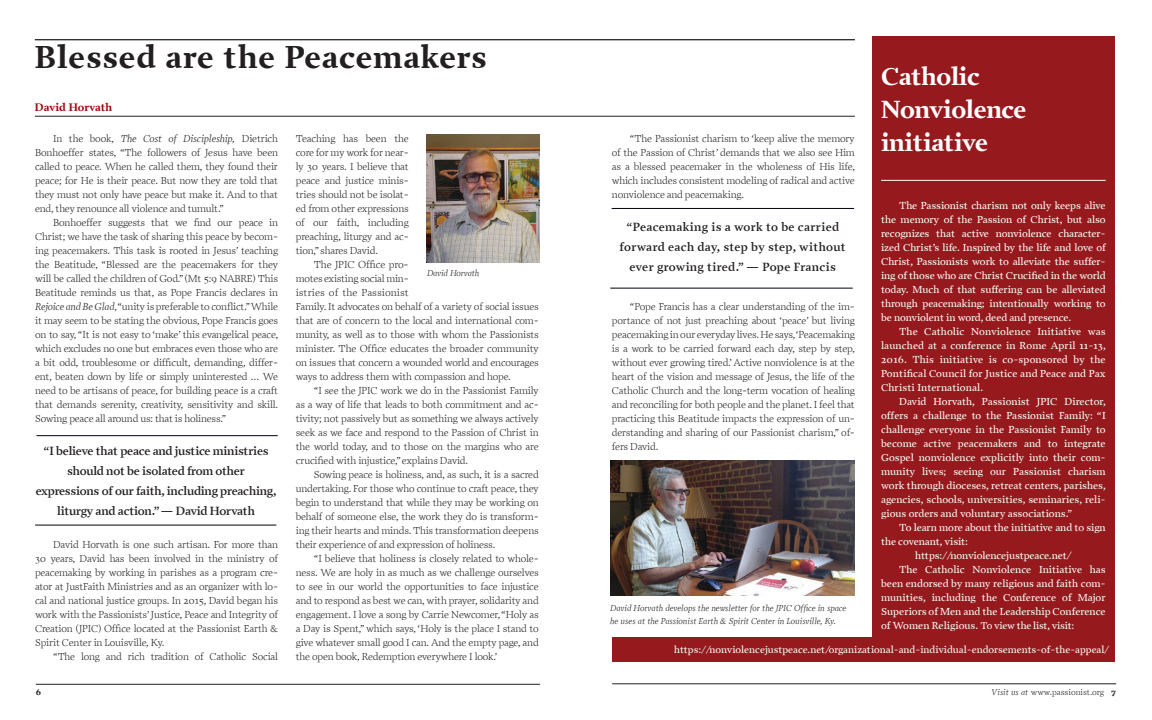
<style>
.page{position:relative;width:1152px;height:720px;background:#fff}
.page>*{position:absolute;margin:0;border:0;box-sizing:border-box;transform-origin:0 0}
.TITLES__black{font:700 32px "Prensa";letter-spacing:.025em;color:#231f20}
.t1{font:700 25px "Prensa";letter-spacing:-.015em;color:#fff}
.BODY__justified{font:600 12px/20px "Prensa";letter-spacing:-.02em;color:#231f20;text-align:center}
.BODY__justified-2{font:600 12px/20px "Prensa";letter-spacing:.025em;color:#231f20;text-align:center}
.HEADS__red__underlin{font:700 11px "Prensa";color:#9d070d}
.BODY__justified-3{font:300 10.2px/14px "Prensa";letter-spacing:-.02em;color:#231f20;text-align:justify}
.BODY__justified-4{font:10.2px/14px "Prensa";letter-spacing:-.01em;color:#fff;text-align:justify}
.BODY__justified-5{font:10px "Prensa";color:#fff}
.BODY__justified-6{font:10px "Prensa";letter-spacing:-.02em;color:#fff}
.CAPTIONS__body_itali{font:italic 300 8.8px/12.5px "Prensa";letter-spacing:-.01em;color:#231f20}
.t2{font:300 8.5px "Prensa";color:#231f20}
.t3{font:700 8.5px "Prensa";color:#231f20}
.s1{font-style:italic}
.s2{font-size:10.2px}
.s3{font-weight:700}
</style>
<div class="page">
<hr style="left:36px;top:684px;width:504px;height:1px;background:#231f20">
<hr style="left:612px;top:684px;width:504px;height:1px;background:#231f20">
<div style="left:872px;top:36px;width:242px;height:625px;background:#961a1d"></div>
<hr style="left:35px;top:39px;width:820px;height:1px;background:#231f20">
<hr style="left:35px;top:116px;width:820px;height:1px;background:#231f20">
<hr style="left:612px;top:208px;width:242px;height:1px;background:#00000d">
<hr style="left:610px;top:288px;width:243px;height:1px;background:#00000d">
<hr style="left:36px;top:435px;width:242px;height:1px;background:#00000d">
<hr style="left:35px;top:525px;width:241px;height:1px;background:#00000d">
<img style="left:427px;top:135px;width:112px;height:128px">
<img style="left:610px;top:460px;width:245px;height:135px">
<hr style="left:881px;top:180px;width:225px;height:1px;background:#fff">
<div style="left:612px;top:637px;width:502px;height:24px;background:#961a1d"></div>
<p class="TITLES__black" style="left:35px;top:39px;width:454px">Blessed are the Peacemakers</p>
<p class="HEADS__red__underlin" style="left:35px;top:101px;width:79px">David Horvath</p>
<p class="t1" style="left:881px;top:61px;width:100px">Catholic</p>
<p class="t1" style="left:881px;top:94px;width:147px">Nonviolence</p>
<p class="t1" style="left:881px;top:127px;width:109px">initiative</p>
<p class="BODY__justified-3" style="left:35px;top:131px;width:245px;text-indent:18px">In the book, <span class="s1">The Cost of Discipleship,</span> Dietrich Bonhoeffer states, “The followers of Jesus have been called to peace. When he called them, they found their peace; for He is their peace. But now they are told that they must not only have peace but make it. And to that end, they renounce all violence and tumult.”</p>
<p class="BODY__justified-3" style="left:35px;top:215px;width:245px;text-indent:18px">Bonhoeffer suggests that we find our peace in Christ; we have the task of sharing this peace by becom&shy;ing peacemakers. This task is rooted in Jesus’ teaching the Beatitude, “Blessed are the peacemakers for they will be called the children of God.” (Mt 5:9 NABRE) This Beatitude reminds us that, as Pope Francis declares in <span class="s1">Rejoice and Be Glad</span>, “unity is preferable to conflict.” While it may seem to be stating the obvious, Pope Francis goes on to say, “It is not easy to ‘make’ this evangelical peace, which excludes no one but embraces even those who are a bit odd, troublesome or difficult, demanding, differ&shy;ent, beaten down by life or simply uninterested … We need to be artisans of peace, for building peace is a craft that demands serenity, creativity, sensitivity and skill.<br>Sowing peace all around us: that is holiness.”</p>
<p class="BODY__justified-3" style="left:612px;top:131px;width:245px;text-indent:18px">“The Passionist charism to ‘keep alive the memory of the Passion of Christ’ demands that we also see Him as a blessed peacemaker in the wholeness of His life, which includes consistent modeling of radical and active nonviolence and peacemaking.</p>
<p class="BODY__justified-3" style="left:296px;top:131px;width:115px">Teaching has been the core for my work for near&shy;ly 30 years. I believe that peace and justice minis&shy;tries should not be isolat&shy;ed from other expressions of our faith, including preaching, liturgy and ac&shy;tion,” shares David.</p>
<p class="BODY__justified-3" style="left:296px;top:257px;width:245px;text-align:left;text-indent:18px">The JPIC Office pro-<br>motes existing social min-<br>istries of the Passionist<br>Family. It advocates on behalf of a variety of social issues that are of concern to the local and international com&shy;munity, as well as to those with whom the Passionists minister. The Office educates the broader community on issues that concern a wounded world and encourages ways to address them with compassion and hope.</p>
<p class="BODY__justified-3" style="left:296px;top:383px;width:245px;text-indent:18px">“I see the JPIC work we do in the Passionist Family as a way of life that leads to both commitment and ac&shy;tivity; not passively but as something we always actively seek as we face and respond to the Passion of Christ in the world today, and to those on the margins who are crucified with injustice,” explains David.</p>
<p class="BODY__justified-3" style="left:296px;top:467px;width:245px;text-indent:18px">Sowing peace is holiness, and, as such, it is a sacred undertaking. For those who continue to craft peace, they begin to understand that while they may be working on behalf of someone else, the work they do is transform&shy;ing their hearts and minds. This transformation deepens their experience of and expression of holiness.</p>
<p class="BODY__justified-3" style="left:296px;top:551px;width:245px;text-indent:18px">“I believe that holiness is closely related to whole&shy;ness. We are holy in as much as we challenge ourselves to see in our world the opportunities to face injustice and to respond as best we can, with prayer, solidarity and engagement. I love a song by Carrie Newcomer, “Holy as a Day is Spent,” which says, ‘Holy is the place I stand to give whatever small good I can. And the empty page, and the open book, Redemption everywhere I look.’</p>
<p class="BODY__justified-4" style="left:881px;top:199px;width:226px;text-indent:18px">The Passionist charism not only keeps alive the memory of the Passion of Christ, but also recognizes that active nonviolence character&shy;ized Christ’s life. Inspired by the life and love of Christ, Passionists work to alleviate the suffer&shy;ing of those who are Christ Crucified in the world today. Much of that suffering can be alleviated through peacemaking; intentionally working to be nonviolent in word, deed and presence.</p>
<p class="BODY__justified-4" style="left:881px;top:325px;width:226px;text-indent:18px">The Catholic Nonviolence Initiative was launched at a conference in Rome April 11-13, 2016. This initiative is co-sponsored by the Pontifical Council for Justice and Peace and Pax Christi International.</p>
<p class="BODY__justified-4" style="left:881px;top:395px;width:226px;text-indent:18px">David Horvath, Passionist JPIC Director, offers a challenge to the Passionist Family: “I challenge everyone in the Passionist Family to become active peacemakers and to integrate Gospel nonviolence explicitly into their com&shy;munity lives; seeing our Passionist charism work through dioceses, retreat centers, parishes, agencies, schools, universities, seminaries, reli&shy;gious orders and voluntary associations.”</p>
<p class="BODY__justified-4" style="left:881px;top:521px;width:226px;text-indent:18px">To learn more about the initiative and to sign the covenant, visit:</p>
<p class="BODY__justified-4" style="left:915px;top:549px;width:158px">https://nonviolencejustpeace.net/</p>
<p class="BODY__justified-4" style="left:881px;top:563px;width:226px;text-indent:18px">The Catholic Nonviolence Initiative has been endorsed by many religious and faith com&shy;munities, including the Conference of Major Superiors of Men and the Leadership Conference</p>
<p class="BODY__justified-6" style="left:881px;top:620px;width:195px"><span class="s2">of Women Religious.</span> To view the list, visit:</p>
<p class="BODY__justified-2" style="left:620px;top:217px;width:228px">“Peacemaking is a work to be carried forward each day, step by step, without ever growing tired.” — Pope Francis</p>
<p class="CAPTIONS__body_itali" style="left:427px;top:267px;width:54px">David Horvath</p>
<p class="BODY__justified-3" style="left:612px;top:299px;width:245px;text-indent:18px">“Pope Francis has a clear understanding of the im&shy;portance of not just preaching about ‘peace’ but living peacemaking in our everyday lives. He says, ‘Peacemaking is a work to be carried forward each day, step by step, without ever growing tired.’ Active nonviolence is at the heart of the vision and message of Jesus, the life of the Catholic Church and the long-term vocation of healing and reconciling for both people and the planet. I feel that practicing this Beatitude impacts the expression of un&shy;derstanding and sharing of our Passionist charism,” of&shy;fers David.</p>
<p class="BODY__justified" style="left:36px;top:441px;width:243px">“I believe that peace and justice ministries should not be isolated from other expressions of our faith, including preaching, liturgy and action.” — David Horvath</p>
<p class="BODY__justified-3" style="left:35px;top:537px;width:245px;text-indent:18px">David Horvath is one such artisan. For more than 30 years, David has been involved in the ministry of peacemaking by working in parishes as a program cre&shy;ator at JustFaith Ministries and as an organizer with lo&shy;cal and national justice groups. In 2015, David began his work with the Passionists’ Justice, Peace and Integrity of Creation (JPIC) Office located at the Passionist Earth &amp; Spirit Center in Louisville, Ky.</p>
<p class="BODY__justified-3" style="left:53px;top:649px;width:227px">“The long and rich tradition of Catholic Social</p>
<p class="t3" style="left:36px;top:687px;width:7px">6</p>
<p class="t2" style="left:991px;top:687px;width:126px"><span class="s1">Visit us at</span> www.passionist.org <span class="s3">7</span></p>
<p class="CAPTIONS__body_itali" style="left:610px;top:602px;width:238px">David Horvath develops the newsletter for the JPIC Office in space he uses at the Passionist Earth &amp; Spirit Center in Louisville, Ky.</p>
<p class="BODY__justified-5" style="left:674px;top:643px;width:437px">https://nonviolencejustpeace.net/organizational-and-individual-endorsements-of-the-appeal/</p>
</div>
